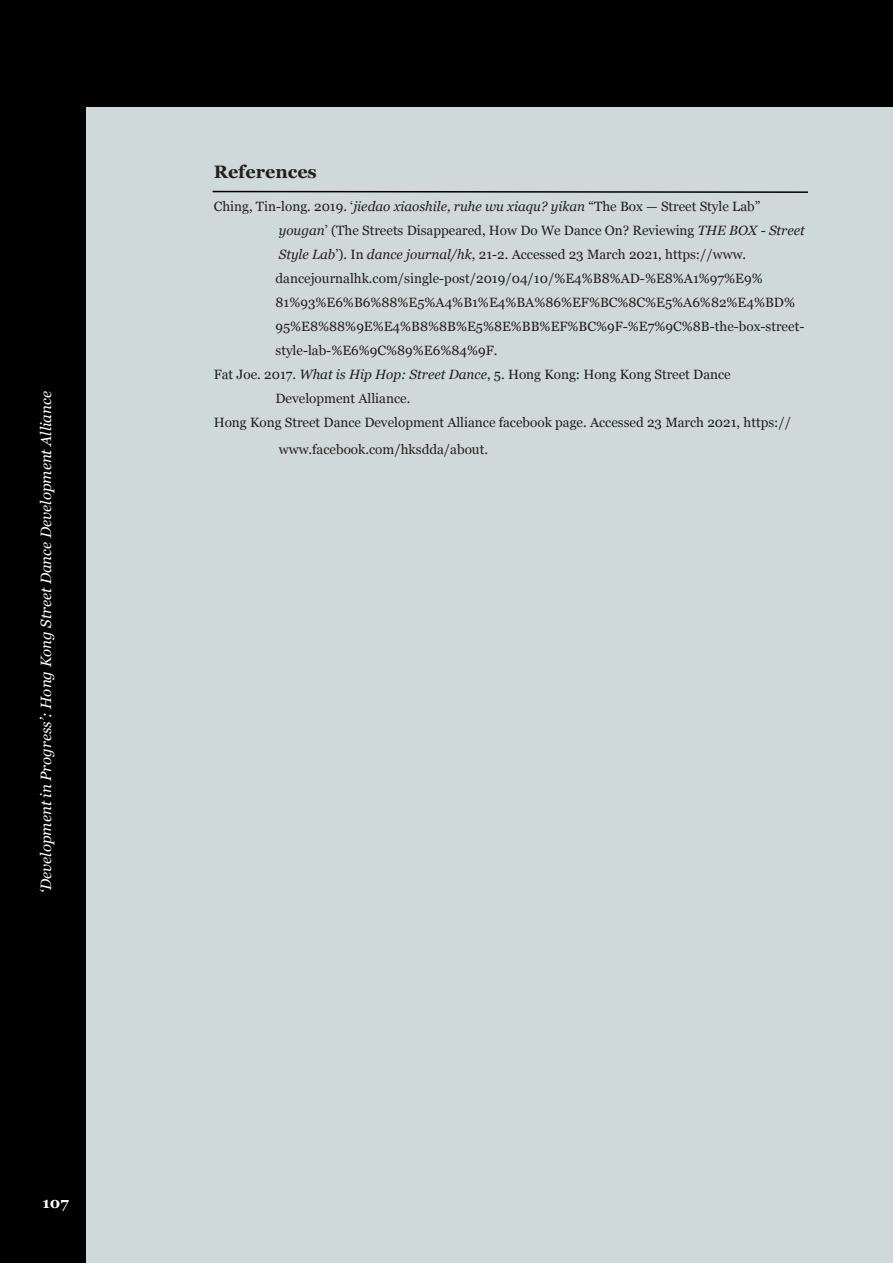
<style>
.page{position:relative;width:893px;height:1263px;background:#fff}
.page>*{position:absolute;margin:0;border:0;box-sizing:border-box;transform-origin:0 0}
.t1{font:700 18px "Georgia";color:#231f20}
.t2{font:italic 15px "Georgia";color:#fff}
.t3{font:700 15px "Georgia";color:#fff}
.t4{font:13.5px "Georgia";color:#231f20}
.s1{font-style:italic}
</style>
<div class="page">
<div style="left:0;top:85px;width:893px;height:1178px;background:#d0d9d9"></div>
<div style="left:0;top:0;width:893px;height:106px;background:#000001"></div>
<div style="left:0;top:0;width:85px;height:1263px;background:#000001"></div>
<svg style="left:212px;top:190px;width:596px;height:3px"></svg>
<p class="t2" style="left:35px;top:893px;width:503px;rotate:-90deg">‘Development in Progress’: Hong Kong Street Dance Development Alliance</p>
<p class="t3" style="left:43px;top:1192px;width:28px">107</p>
<h1 class="t1" style="left:214px;top:158px;width:105px">References</h1>
<p class="t4" style="left:214px;top:196px;width:548px">Ching, Tin-long. 2019. ‘<span class="s1">jiedao xiaoshile, ruhe wu xiaqu? yikan</span> “The Box — Street Style Lab”</p>
<p class="t4" style="left:279px;top:220px;width:528px"><span class="s1">yougan</span>’ (The Streets Disappeared, How Do We Dance On? Reviewing <span class="s1">THE BOX - Street</span></p>
<p class="t4" style="left:279px;top:244px;width:469px"><span class="s1">Style Lab</span>’). In <span class="s1">dance journal/hk</span>, 21-2. Accessed 23 March 2021, https://www.</p>
<p class="t4" style="left:275px;top:268px;width:489px">dancejournalhk.com/single-post/2019/04/10/%E4%B8%AD-%E8%A1%97%E9%</p>
<p class="t4" style="left:275px;top:292px;width:521px">81%93%E6%B6%88%E5%A4%B1%E4%BA%86%EF%BC%8C%E5%A6%82%E4%BD%</p>
<p class="t4" style="left:275px;top:316px;width:530px">95%E8%88%9E%E4%B8%8B%E5%8E%BB%EF%BC%9F-%E7%9C%8B-the-box-street-</p>
<p class="t4" style="left:275px;top:340px;width:223px">style-lab-%E6%9C%89%E6%84%9F.</p>
<p class="t4" style="left:214px;top:364px;width:519px">Fat Joe. 2017. <span class="s1">What is Hip Hop: Street Dance</span>, 5. Hong Kong: Hong Kong Street Dance</p>
<p class="t4" style="left:275px;top:388px;width:136px">Development Alliance.</p>
<p class="t4" style="left:214px;top:412px;width:579px">Hong Kong Street Dance Development Alliance facebook page. Accessed 23 March 2021, https://</p>
<p class="t4" style="left:279px;top:439px;width:211px">www.facebook.com/hksdda/about.</p>
</div>
